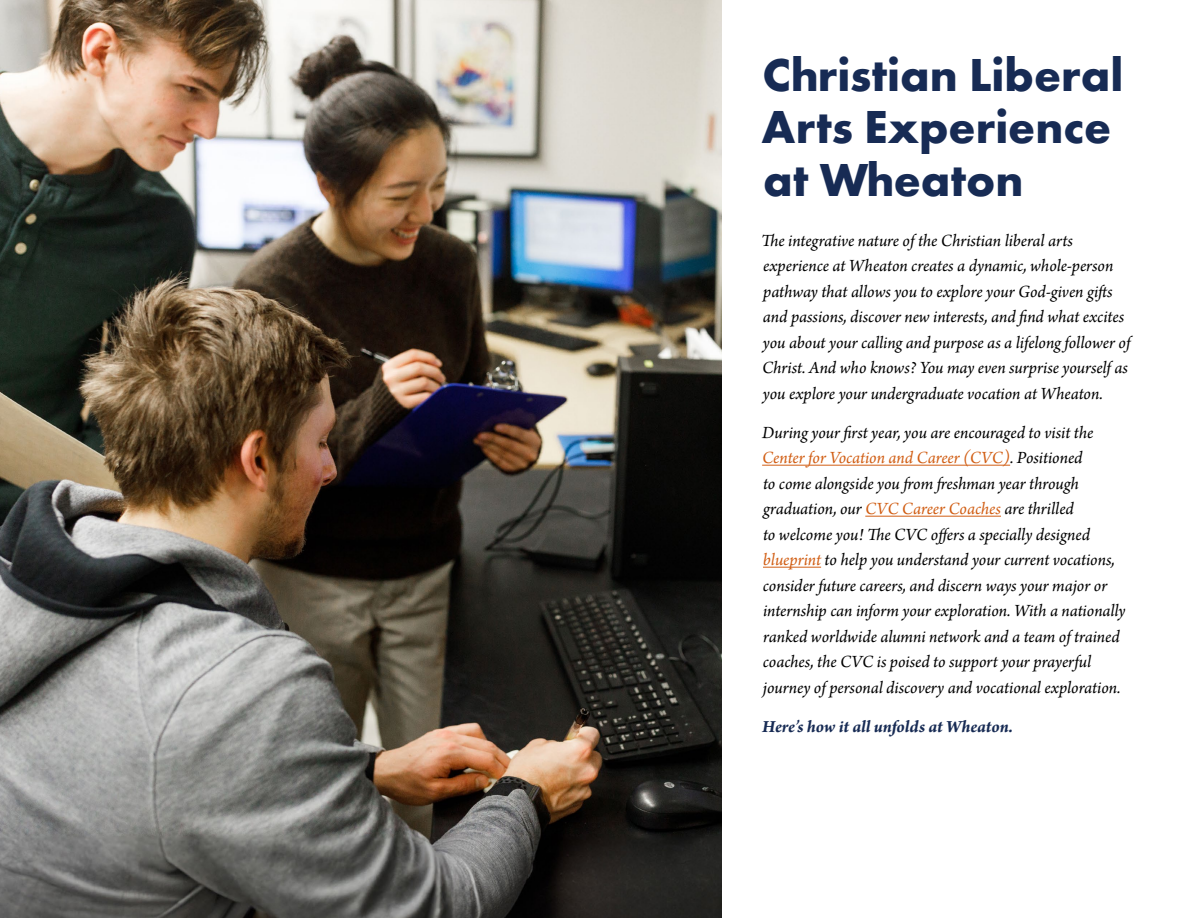
<style>
.page{position:relative;width:1188px;height:918px;background:#fff}
.page>*{position:absolute;margin:0;border:0;box-sizing:border-box;transform-origin:0 0}
.t1{font:700 48px/52.5px "Futura PT";color:#172b54}
.t2{font:italic 18px/25.5px "Arno Pro";letter-spacing:-.005em;color:#000}
.t3{font:italic 700 18px "Arno Pro";letter-spacing:-.005em;color:#172b54}
.s1{color:#d15e14}
</style>
<div class="page">
<hr style="left:762px;top:465px;width:248px;height:1px;background:#d15e14">
<hr style="left:865px;top:516px;width:136px;height:1px;background:#d15e14">
<hr style="left:763px;top:567px;width:58px;height:1px;background:#d15e14">
<img style="left:0;top:0;width:722px;height:918px">
<h1 class="t1" style="left:762px;top:47px;width:363px">Christian Liberal<br>Arts Experience at Wheaton</h1>
<p class="t2" style="left:761px;top:229px;width:371px">The integrative nature of the Christian liberal arts experience at Wheaton creates a dynamic, whole-person pathway that allows you to explore your God-given gifts and passions, discover new interests, and find what excites you about your calling and purpose as a lifelong follower of Christ. And who knows? You may even surprise yourself as you explore your undergraduate vocation at Wheaton.</p>
<p class="t2" style="left:762px;top:421px;width:365px">During your first year, you are encouraged to visit the <span class="s1">Center for Vocation and Career (CVC)</span>. Positioned<br>to come alongside you from freshman year through graduation, our <span class="s1">CVC Career Coaches</span> are thrilled<br>to welcome you! The CVC offers a specially designed <span class="s1">blueprint</span> to help you understand your current vocations, consider future careers, and discern ways your major or internship can inform your exploration. With a nationally ranked worldwide alumni network and a team of trained coaches, the CVC is poised to support your prayerful journey of personal discovery and vocational exploration.</p>
<p class="t3" style="left:762px;top:716px;width:252px">Here’s how it all unfolds at Wheaton.</p>
</div>
